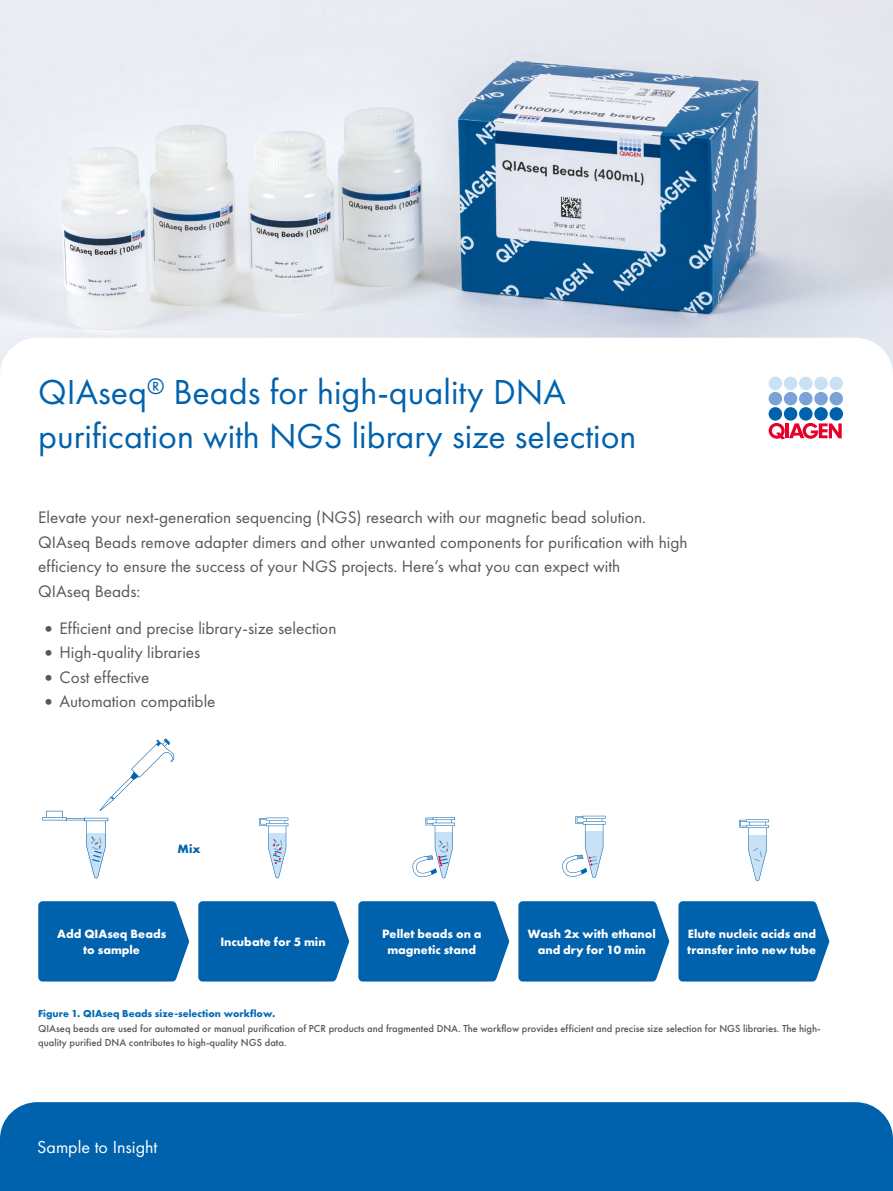
<style>
.page{position:relative;width:893px;height:1191px;background:#fff}
.page>*{position:absolute;margin:0;border:0;box-sizing:border-box;transform-origin:0 0}
.t1{font:36px/44px "Futura PT";color:#0062ad}
.t2{font:18px "Futura PT";color:#fff}
.t3{font:17.25px/24.3px "Futura PT";color:#555756}
.t4{font:700 12.45px/15.6px "Futura PT";color:#fff;text-align:center}
.t5{font:700 12.45px "Futura PT";color:#0062ad}
.t6{font:500 10.5px/14.7px "Futura PT";color:#555756}
.t7{font:700 10.5px "Futura PT";color:#006cb4}
.s1{font-size:21px}
</style>
<div class="page">
<div style="left:0;top:1102px;width:893px;height:89px;background:#0062ad"></div>
<img style="left:0;top:0;width:893px;height:338px">
<svg style="left:259px;top:817px;width:29px;height:61px"></svg>
<svg style="left:739px;top:819px;width:30px;height:62px"></svg>
<svg style="left:413px;top:817px;width:42px;height:61px"></svg>
<svg style="left:562px;top:815px;width:43px;height:63px"></svg>
<div style="left:198px;top:901px;width:151px;height:80px;background:#0062ad"></div>
<div style="left:38px;top:901px;width:151px;height:80px;background:#0062ad"></div>
<div style="left:678px;top:901px;width:151px;height:80px;background:#0062ad"></div>
<div style="left:518px;top:901px;width:151px;height:80px;background:#0062ad"></div>
<div style="left:358px;top:901px;width:151px;height:80px;background:#0062ad"></div>
<svg style="left:42px;top:738px;width:132px;height:140px"></svg>
<div style="left:769px;top:407px;width:13px;height:13px;background:#0062ad;border-radius:50%"></div>
<div style="left:784px;top:407px;width:13px;height:13px;background:#0062ad;border-radius:50%"></div>
<div style="left:799px;top:407px;width:13px;height:13px;background:#0062ad;border-radius:50%"></div>
<div style="left:814px;top:407px;width:14px;height:13px;background:#0062ad;border-radius:50%"></div>
<div style="left:829px;top:407px;width:14px;height:13px;background:#0062ad;border-radius:50%"></div>
<div style="left:769px;top:392px;width:13px;height:13px;background:#79a4d5;border-radius:50%"></div>
<div style="left:784px;top:392px;width:13px;height:13px;background:#79a4d5;border-radius:50%"></div>
<div style="left:799px;top:392px;width:13px;height:13px;background:#79a4d5;border-radius:50%"></div>
<div style="left:814px;top:392px;width:14px;height:13px;background:#79a4d5;border-radius:50%"></div>
<div style="left:829px;top:392px;width:14px;height:13px;background:#79a4d5;border-radius:50%"></div>
<div style="left:769px;top:377px;width:13px;height:13px;background:#c8e1f4;border-radius:50%"></div>
<div style="left:784px;top:377px;width:13px;height:13px;background:#c8e1f4;border-radius:50%"></div>
<div style="left:799px;top:377px;width:13px;height:13px;background:#c8e1f4;border-radius:50%"></div>
<div style="left:814px;top:377px;width:14px;height:13px;background:#c8e1f4;border-radius:50%"></div>
<div style="left:829px;top:377px;width:14px;height:13px;background:#c8e1f4;border-radius:50%"></div>
<svg style="left:768px;top:423px;width:74px;height:16px"></svg>
<h1 class="t1" style="left:38px;top:370px;width:600px">QIAseq<sup>®</sup> Beads for high-quality DNA purification with NGS library size selection</h1>
<p class="t3" style="left:38px;top:505px;width:651px">Elevate your next-generation sequencing (NGS) research with our magnetic bead solution.<br>QIAseq Beads remove adapter dimers and other unwanted components for purification with high efficiency to ensure the success of your NGS projects. Here’s what you can expect with<br>QIAseq Beads:</p>
<p class="t3" style="left:38px;top:616px;width:300px"><span class="s1">•</span>Efficient and precise library-size selection</p>
<p class="t3" style="left:38px;top:640px;width:164px"><span class="s1">•</span>High-quality libraries</p>
<p class="t3" style="left:38px;top:664px;width:113px"><span class="s1">•</span>Cost effective</p>
<p class="t3" style="left:38px;top:689px;width:179px"><span class="s1">•</span>Automation compatible</p>
<p class="t5" style="left:178px;top:841px;width:24px">Mix</p>
<p class="t4" style="left:57px;top:926px;width:110px">Add QIAseq Beads to sample</p>
<p class="t4" style="left:687px;top:926px;width:131px;text-align:left">Elute nucleic acids and transfer into new tube</p>
<p class="t4" style="left:382px;top:926px;width:101px">Pellet beads on a magnetic stand</p>
<p class="t4" style="left:528px;top:926px;width:129px">Wash 2x with ethanol and dry for 10 min</p>
<p class="t4" style="left:220px;top:933px;width:107px">Incubate for 5 min</p>
<p class="t7" style="left:38px;top:1006px;width:239px">Figure 1. QIAseq Beads size-selection workflow.</p>
<p class="t6" style="left:38px;top:1021px;width:784px">QIAseq beads are used for automated or manual purification of PCR products and fragmented DNA. The workflow provides efficient and precise size selection for NGS libraries. The high&shy;quality purified DNA contributes to high-quality NGS data.</p>
<p class="t2" style="left:37px;top:1136px;width:122px">Sample to Insight</p>
</div>
